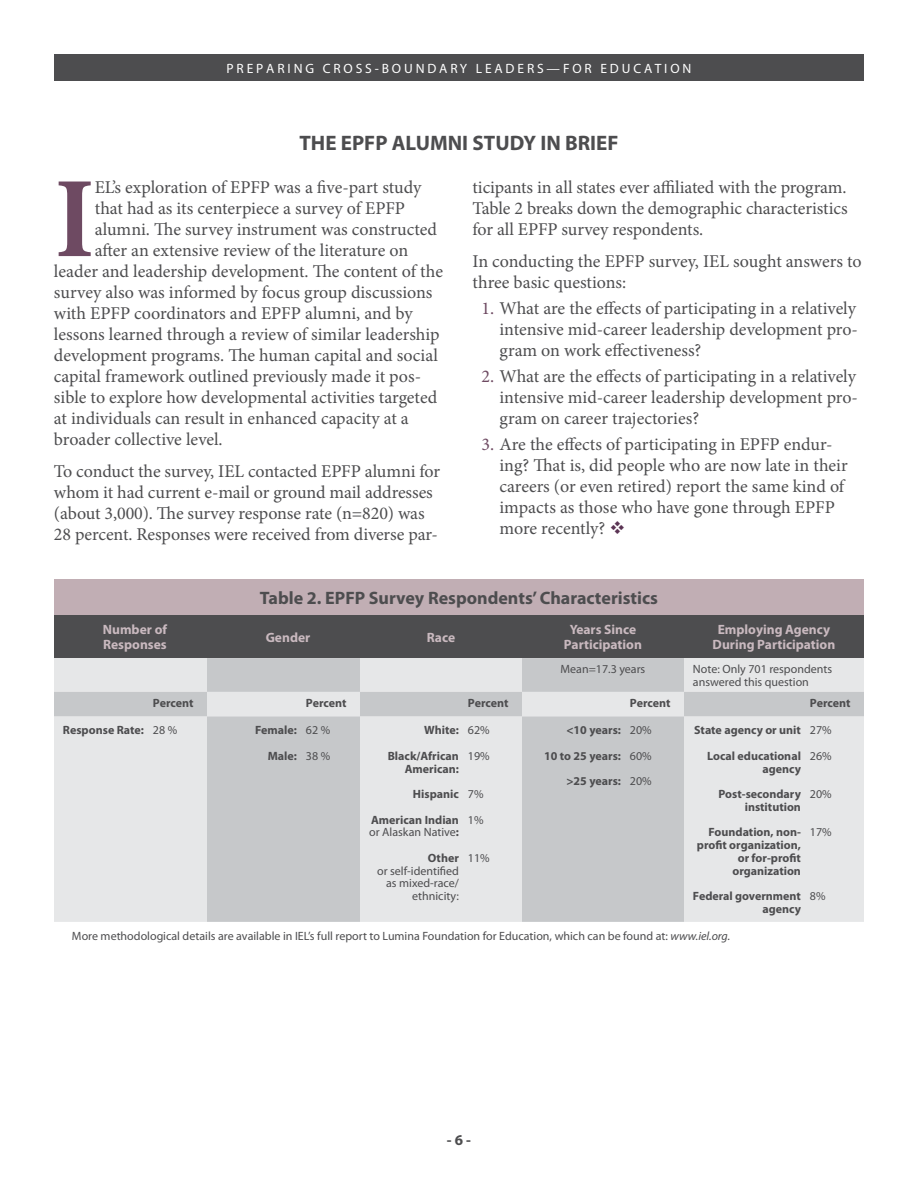
<style>
.page{position:relative;width:918px;height:1188px;background:#fff}
.page>*{position:absolute;margin:0;border:0;box-sizing:border-box;transform-origin:0 0}
.t1{font:700 condensed 116.1px "Minion Pro";color:#6e4a62}
.t2{font:700 21px "Myriad Pro";color:#4d4d4f}
.t3{font:18px/21px "Minion Pro";letter-spacing:-.005em;color:#4d4d4f}
.t4{font:700 18px "Myriad Pro";color:#4d4d4f}
.t5{font:700 15px "Myriad Pro";color:#4d4d4f}
.t6{font:700 13.5px/15px "Myriad Pro";color:#c9b9bf;text-align:center}
.t7{font:13.5px "Myriad Pro";color:#fff}
.t8{font:700 12px/25.5px "Myriad Pro";color:#4d4d4f;text-align:right}
.t9{font:12px/25.5px "Myriad Pro";color:#4d4d4f}
.s1{color:#6e4a62}
.s2{color:#5a3353}
.s3{font-weight:400}
.s4{font-weight:700}
.s5{font-style:italic}
</style>
<div class="page">
<div style="left:54px;top:54px;width:810px;height:27px;background:#4d4d4f"></div>
<div style="left:54px;top:579px;width:810px;height:36px;background:#c1aeb4"></div>
<div style="left:54px;top:615px;width:810px;height:43px;background:#4d4d4f"></div>
<svg style="left:54px;top:658px;width:810px;height:264px;background:#d8dadb"></svg>
<p class="t7" style="left:227px;top:60px;width:466px">P R E P A R I N G C R O S S - B O U N D A R Y L E A D E R S — F O R E D U C A T I O N</p>
<p class="t2" style="left:299px;top:129px;width:321px">THE EPFP ALUMNI STUDY IN BRIEF</p>
<h1 class="t1" style="left:55px;top:139px;width:42px">I</h1>
<p class="t3" style="left:95px;top:177px;width:328px">EL’s exploration of EPFP was a five-part study</p>
<p class="t3" style="left:95px;top:198px;width:312px">that had as its centerpiece a survey of EPFP</p>
<p class="t3" style="left:95px;top:219px;width:344px">alumni. The survey instrument was constructed</p>
<p class="t3" style="left:95px;top:240px;width:315px">after an extensive review of the literature on</p>
<p class="t3" style="left:54px;top:261px;width:391px">leader and leadership development. The content of the</p>
<p class="t3" style="left:54px;top:282px;width:380px">survey also was informed by focus group discussions</p>
<p class="t3" style="left:54px;top:303px;width:360px">with EPFP coordinators and EPFP alumni, and by</p>
<p class="t3" style="left:54px;top:324px;width:387px">lessons learned through a review of similar leadership</p>
<p class="t3" style="left:54px;top:345px;width:386px">development programs. The human capital and social</p>
<p class="t3" style="left:54px;top:366px;width:369px">capital framework outlined previously made it pos-</p>
<p class="t3" style="left:54px;top:387px;width:385px">sible to explore how developmental activities targeted</p>
<p class="t3" style="left:54px;top:408px;width:356px">at individuals can result in enhanced capacity at a</p>
<p class="t3" style="left:54px;top:429px;width:170px">broader collective level.</p>
<p class="t3" style="left:54px;top:460px;width:388px">To conduct the survey, IEL contacted EPFP alumni for whom it had current e-mail or ground mail addresses (about 3,000). The survey response rate (n=820) was 28 percent. Responses were received from diverse par-</p>
<p class="t3" style="left:472px;top:177px;width:377px;text-align:justify">ticipants in all states ever affiliated with the program.<br>Table 2 breaks down the demographic characteristics for all EPFP survey respondents.</p>
<p class="t3" style="left:472px;top:251px;width:391px">In conducting the EPFP survey, IEL sought answers to three basic questions:</p>
<p class="t3" style="left:499px;top:298px;width:360px;text-align:justify;text-indent:-18px"><span class="s1">1.</span> What are the effects of participating in a relatively intensive mid-career leadership development pro&shy;gram on work effectiveness?</p>
<p class="t3" style="left:499px;top:366px;width:360px;text-align:justify;text-indent:-18px"><span class="s1">2.</span> What are the effects of participating in a relatively intensive mid-career leadership development pro&shy;gram on career trajectories?</p>
<p class="t3" style="left:499px;top:434px;width:350px;text-indent:-18px"><span class="s1">3.</span> Are the effects of participating in EPFP endur&shy;ing? That is, did people who are now late in their careers (or even retired) report the same kind of impacts as those who have gone through EPFP more recently? <span class="s2">❖</span></p>
<p class="t4" style="left:260px;top:586px;width:400px">Table 2. EPFP Survey Respondents’ Characteristics</p>
<p class="t6" style="left:103px;top:622px;width:66px;text-align:left">Number of<br>Responses</p>
<p class="t6" style="left:266px;top:629px;width:46px">Gender</p>
<p class="t6" style="left:427px;top:629px;width:30px">Race</p>
<p class="t6" style="left:564px;top:622px;width:80px">Years Since<br>Participation</p>
<p class="t6" style="left:713px;top:622px;width:124px">Employing Agency<br>During Participation</p>
<p class="t9" style="left:561px;top:656px;width:86px">Mean=17.3 years</p>
<p class="t9" style="left:693px;top:663px;width:141px;line-height:12.8px">Note: Only 701 respondents answered this question</p>
<p class="t8" style="left:153px;top:690px;width:42px">Percent</p>
<p class="t8" style="left:306px;top:690px;width:42px">Percent</p>
<p class="t8" style="left:468px;top:690px;width:42px">Percent</p>
<p class="t8" style="left:630px;top:690px;width:42px">Percent</p>
<p class="t8" style="left:810px;top:690px;width:42px">Percent</p>
<p class="t8" style="left:63px;top:717px;width:116px">Response Rate: <span class="s3">28 %</span></p>
<p class="t8" style="left:255px;top:717px;width:43px">Female:<br>Male:</p>
<p class="t9" style="left:306px;top:717px;width:26px">62 %<br>38 %</p>
<p class="t8" style="left:388px;top:717px;width:73px">White:<br>Black/African</p>
<p class="t8" style="left:371px;top:755px;width:89px">American:<br>Hispanic<br>American Indian</p>
<p class="t9" style="left:369px;top:819px;width:91px;text-align:right">or Alaskan Native<span class="s4">:<br>Other</span></p>
<p class="t9" style="left:377px;top:864px;width:83px;line-height:12.8px;text-align:right">or self-identified as mixed-race/ ethnicity:</p>
<p class="t8" style="left:544px;top:717px;width:78px">&lt;10 years:<br>10 to 25 years: &gt;25 years:</p>
<p class="t9" style="left:630px;top:717px;width:23px;text-align:justify">20% 60% 20%</p>
<p class="t8" style="left:694px;top:717px;width:108px">State agency or unit<br>Local educational</p>
<p class="t9" style="left:810px;top:717px;width:23px">27%<br>26%</p>
<p class="t9" style="left:810px;top:781px;width:23px">20%</p>
<p class="t9" style="left:810px;top:819px;width:23px">17%</p>
<p class="t9" style="left:468px;top:717px;width:23px">62%<br>19%</p>
<p class="t9" style="left:468px;top:781px;width:17px">7%<br>1%</p>
<p class="t9" style="left:468px;top:845px;width:23px">11%</p>
<p class="t8" style="left:719px;top:755px;width:84px">agency<br>Post-secondary</p>
<p class="t8" style="left:709px;top:794px;width:94px">institution<br>Foundation, non-</p>
<p class="t8" style="left:697px;top:838px;width:106px;line-height:12.8px">profit organization, or for-profit organization</p>
<p class="t8" style="left:693px;top:889px;width:110px;line-height:12.8px">Federal government agency</p>
<p class="t9" style="left:810px;top:883px;width:17px">8%</p>
<p class="t9" style="left:72px;top:923px;width:660px">More methodological details are available in IEL’s full report to Lumina Foundation for Education, which can be found at: <span class="s5">www.iel.org.</span></p>
<p class="t5" style="left:447px;top:1130px;width:26px">- 6 -</p>
</div>
